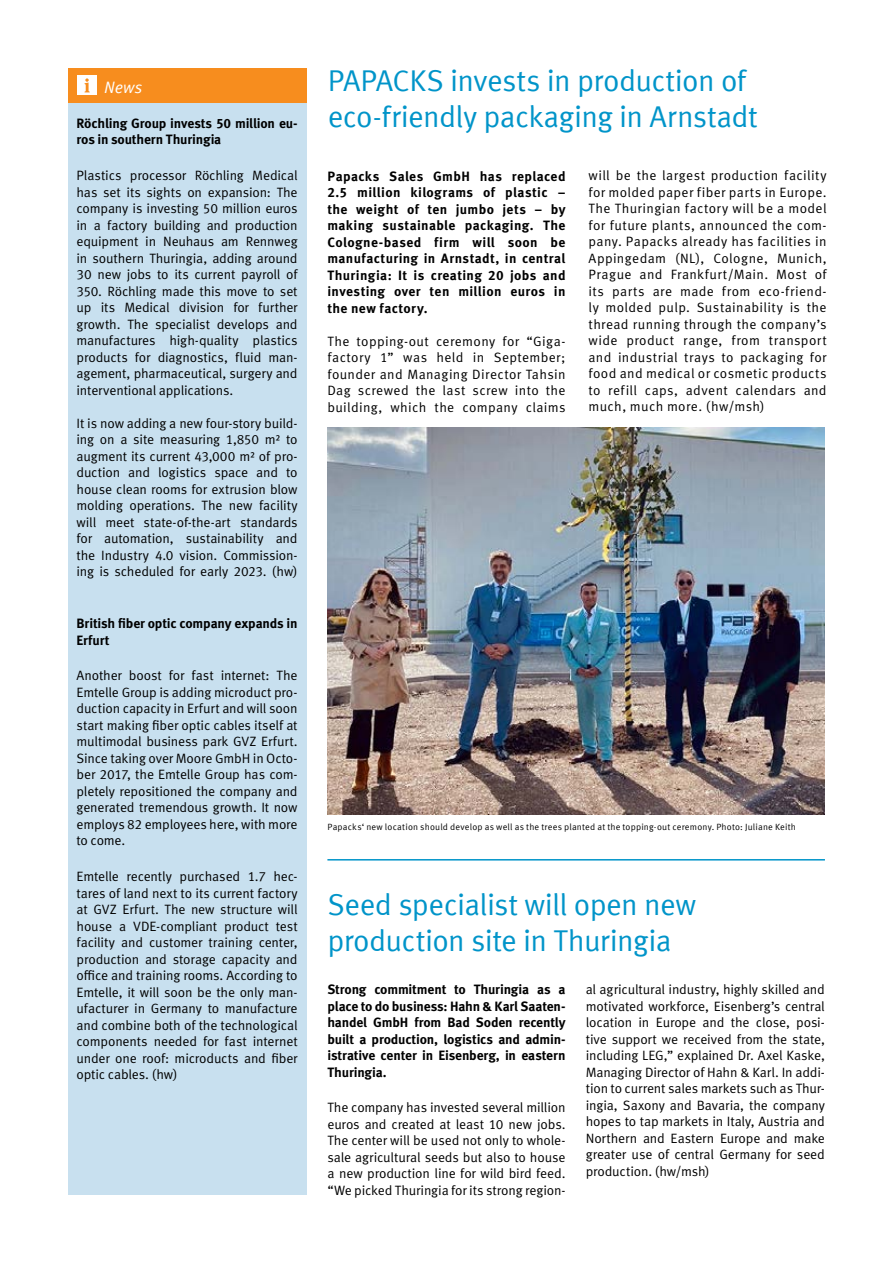
<style>
.page{position:relative;width:893px;height:1263px;background:#fff}
.page>*{position:absolute;margin:0;border:0;box-sizing:border-box;transform-origin:0 0}
.t1{font:30px/36px "Meta Offc Norm";letter-spacing:-.02em;color:#0094c9}
.t2{font:16.5px "Meta Offc Norm Ita";color:#fff}
.t3{font:13.5px/16.5px "Meta OT Norm";letter-spacing:-.01em;color:#000;text-align:justify}
.t4{font:700 13.5px/16.5px "Meta OT";letter-spacing:-.01em;color:#000}
.t5{font:9px "Meta Offc Norm";letter-spacing:.025em;color:#000}
</style>
<div class="page">
<div style="left:68px;top:68px;width:238px;height:1127px;background:#c8e0ef"></div>
<hr style="left:327px;top:859px;width:498px;height:1px;background:#0094c9">
<div style="left:68px;top:68px;width:238px;height:34px;background:#f78d1e"></div>
<div style="left:77px;top:76px;width:20px;height:19px;background:#fff"></div>
<svg style="left:85px;top:78px;width:5px;height:14px"></svg>
<img style="left:328px;top:427px;width:497px;height:388px">
<p class="t2" style="left:104px;top:77px;width:40px">News</p>
<p class="t4" style="left:77px;top:115px;width:223px">Röchling Group invests 50 million eu&shy;ros in southern Thuringia</p>
<p class="t3" style="left:77px;top:167px;width:223px">Plastics processor Röchling Medical has set its sights on expansion: The company is investing 50 million euros in a factory building and production equipment in Neuhaus am Rennweg in southern Thuringia, adding around 30 new jobs to its current payroll of 350. Röchling made this move to set up its Medical division for further growth. The specialist develops and manufactures high-quality plastics products for diagnostics, fluid man&shy;agement, pharmaceutical, surgery and interventional applications.</p>
<p class="t3" style="left:77px;top:415px;width:223px">It is now adding a new four-story build&shy;ing on a site measuring 1,850 m² to augment its current 43,000 m² of pro&shy;duction and logistics space and to house clean rooms for extrusion blow molding operations. The new facility will meet state-of-the-art standards for automation, sustainability and the Industry 4.0 vision. Commission&shy;ing is scheduled for early 2023. (hw)</p>
<p class="t4" style="left:77px;top:615px;width:223px">British fiber optic company expands in<br>Erfurt</p>
<p class="t3" style="left:77px;top:668px;width:223px">Another boost for fast internet: The Emtelle Group is adding microduct pro&shy;duction capacity in Erfurt and will soon start making fiber optic cables itself at multimodal business park GVZ Erfurt.<br>Since taking over Moore GmbH in Octo&shy;ber 2017, the Emtelle Group has com&shy;pletely repositioned the company and generated tremendous growth. It now employs 82 employees here, with more to come.</p>
<p class="t3" style="left:77px;top:868px;width:223px">Emtelle recently purchased 1.7 hec&shy;tares of land next to its current factory at GVZ Erfurt. The new structure will house a VDE-compliant product test facility and customer training center, production and storage capacity and office and training rooms. According to Emtelle, it will soon be the only man&shy;ufacturer in Germany to manufacture and combine both of the technological components needed for fast internet under one roof: microducts and fiber optic cables. (hw)</p>
<h1 class="t1" style="left:328px;top:63px;width:432px">PAPACKS invests in production of eco-friendly packaging in Arnstadt</h1>
<p class="t4" style="left:327px;top:168px;width:240px;text-align:justify">Papacks Sales GmbH has replaced 2.5 million kilograms of plastic – the weight of ten jumbo jets – by making sustainable packaging. The Cologne-based firm will soon be manufacturing in Arnstadt, in central Thuringia: It is creating 20 jobs and investing over ten million euros in the new factory.</p>
<p class="t3" style="left:327px;top:333px;width:240px">The topping-out ceremony for “Giga&shy;factory 1” was held in September; founder and Managing Director Tahsin Dag screwed the last screw into the building, which the company claims</p>
<p class="t3" style="left:588px;top:167px;width:240px">will be the largest production facility for molded paper fiber parts in Europe.<br>The Thuringian factory will be a model for future plants, announced the com&shy;pany. Papacks already has facilities in Appingedam (NL), Cologne, Munich, Prague and Frankfurt/Main. Most of its parts are made from eco-friend&shy;ly molded pulp. Sustainability is the thread running through the company’s wide product range, from transport and industrial trays to packaging for food and medical or cosmetic products to refill caps, advent calendars and much, much more. (hw/msh)</p>
<p class="t5" style="left:327px;top:822px;width:470px">Papacks‘ new location should develop as well as the trees planted at the topping-out ceremony. Photo: Juliane Keith</p>
<h1 class="t1" style="left:327px;top:887px;width:370px">Seed specialist will open new production site in Thuringia</h1>
<p class="t3" style="left:586px;top:981px;width:241px">al agricultural industry, highly skilled and motivated workforce, Eisenberg’s central location in Europe and the close, posi&shy;tive support we received from the state, including LEG,” explained Dr. Axel Kaske, Managing Director of Hahn &amp; Karl. In addi&shy;tion to current sales markets such as Thur&shy;ingia, Saxony and Bavaria, the company hopes to tap markets in Italy, Austria and Northern and Eastern Europe and make greater use of central Germany for seed production. (hw/msh)</p>
<p class="t4" style="left:327px;top:981px;width:240px;text-align:justify">Strong commitment to Thuringia as a place to do business: Hahn &amp; Karl Saaten&shy;handel GmbH from Bad Soden recently built a production, logistics and admin&shy;istrative center in Eisenberg, in eastern Thuringia.</p>
<p class="t3" style="left:327px;top:1099px;width:240px">The company has invested several million euros and created at least 10 new jobs.<br>The center will be used not only to whole&shy;sale agricultural seeds but also to house a new production line for wild bird feed. “We picked Thuringia for its strong region-</p>
</div>
